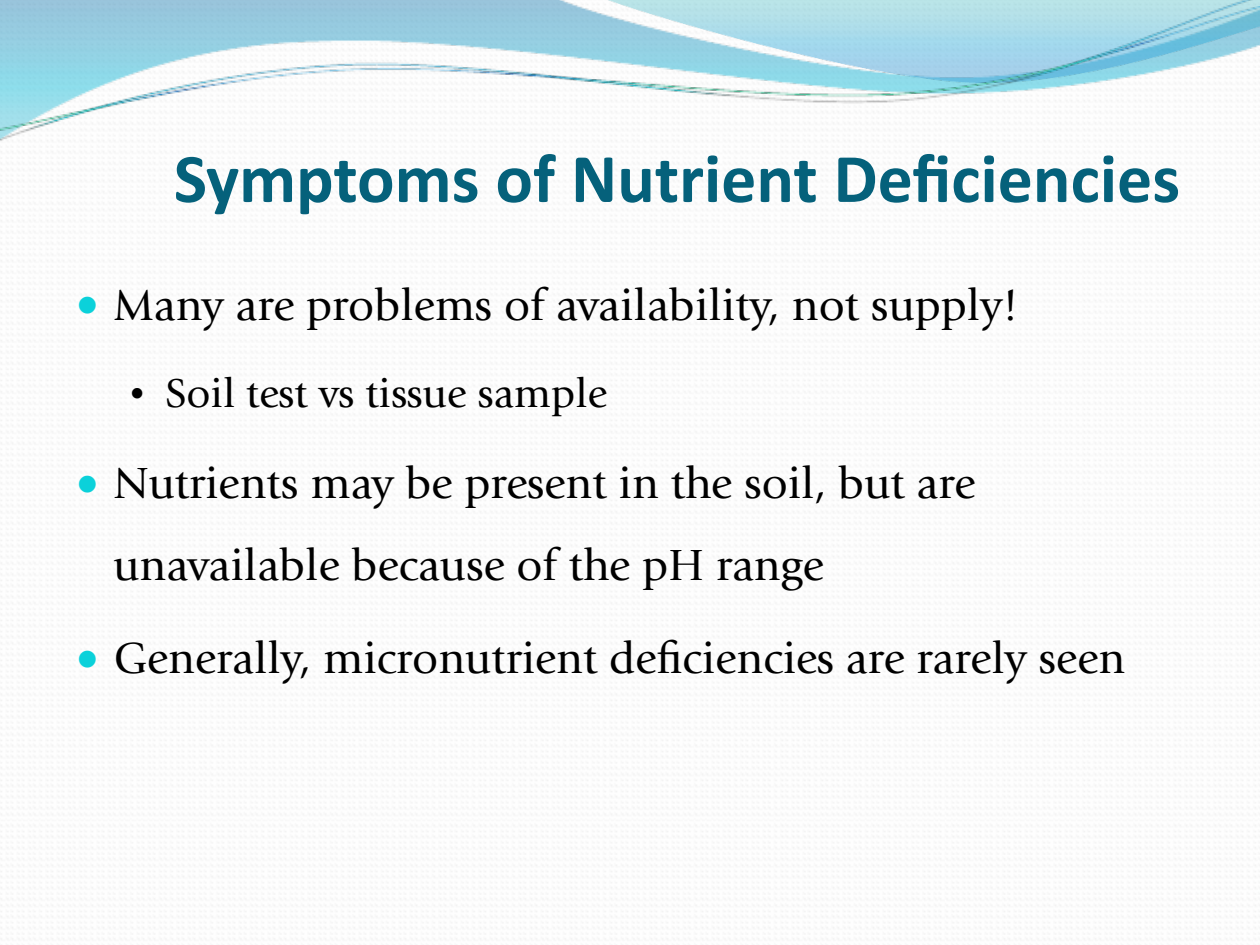
<style>
.page{position:relative;width:1260px;height:945px;background:#fff}
.page>*{position:absolute;margin:0;border:0;box-sizing:border-box;transform-origin:0 0}
.t1{font:700 70px "Calibri";color:#05617b}
.t2{font:45.5px/81.9px "Giovanni Std";color:#000}
.t3{font:42px "Giovanni Std";color:#000}
.s1{font-family:"Times New Roman"}
</style>
<div class="page">
<img style="left:1px;top:151px;width:1255px;height:788px">
<img style="left:0;top:0;width:1258px;height:141px">
<img style="left:0;top:7px;width:1260px;height:125px">
<svg style="left:79px;top:297px;width:17px;height:17px"></svg>
<svg style="left:79px;top:475px;width:17px;height:17px"></svg>
<svg style="left:79px;top:650px;width:17px;height:17px"></svg>
<h1 class="t1" style="left:174px;top:129px;width:1008px">Symptoms of Nutrient Deficiencies</h1>
<p class="t2" style="left:113px;top:264px;width:907px">Many are problems of availability, not supply!</p>
<p class="t3" style="left:130px;top:370px;width:479px"><span class="s1">•</span> Soil test vs tissue sample</p>
<p class="t2" style="left:113px;top:443px;width:864px">Nutrients may be present in the soil, but are unavailable because of the pH range</p>
<p class="t2" style="left:113px;top:618px;width:1013px">Generally, micronutrient deficiencies are rarely seen</p>
</div>
